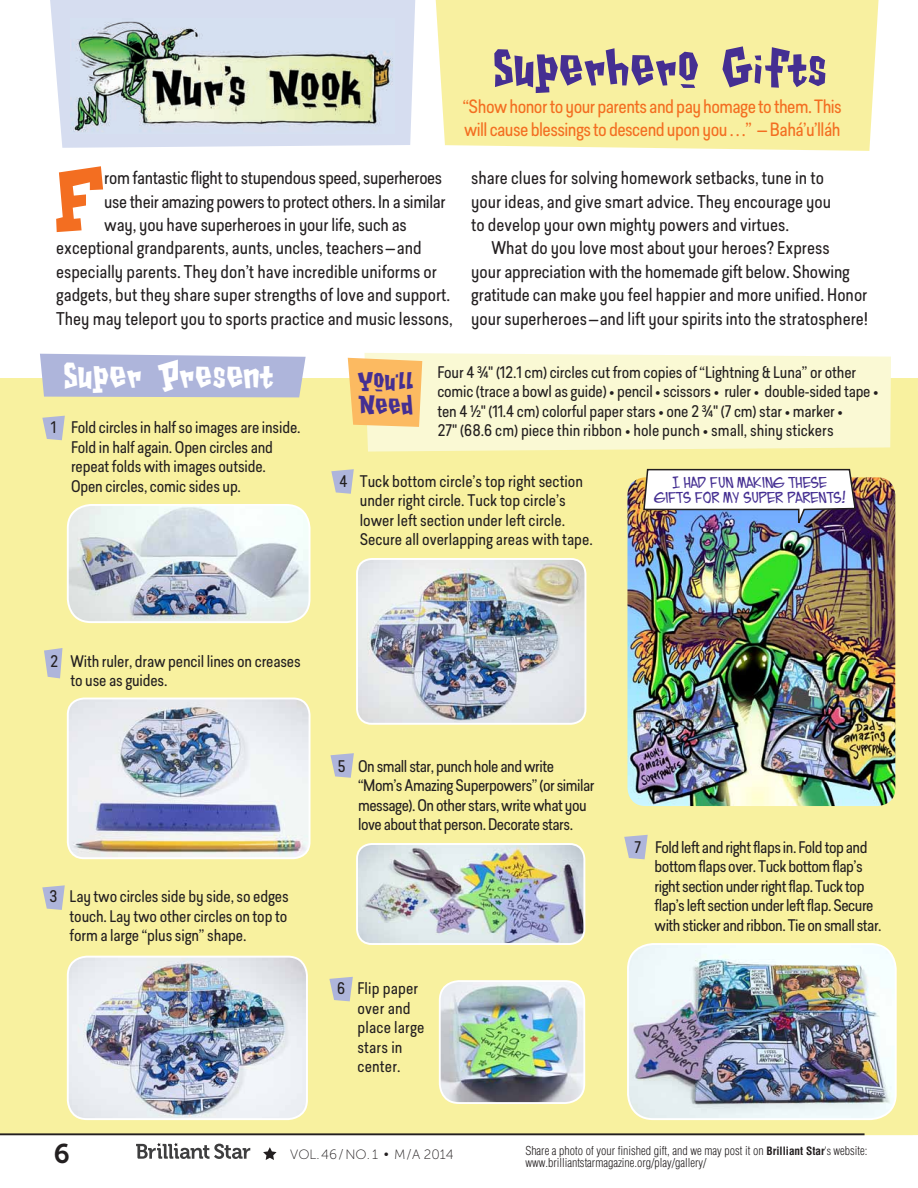
<style>
.page{position:relative;width:918px;height:1188px;background:#fff}
.page>*{position:absolute;margin:0;border:0;box-sizing:border-box;transform-origin:0 0}
.t1{font:92.1px "Playhouse";color:#f36e21}
.t2{font:58.5px "Playhouse";color:#452f92}
.t3{font:40.8px "Playhouse";color:#fff}
.t4{font:30px "Playhouse";color:#452f92}
.t5{font:27px "Museo 700";color:#231f20}
.t6{font:18px/22.5px "Predige Rounded";letter-spacing:-.03em;color:#f36e21}
.t7{font:17.25px/23.4px "Predige Rounded";color:#231f20}
.t8{font:17.25px "Predige Rounded";letter-spacing:-.02em;color:#231f20}
.t9{font:15.75px/19.5px "Predige Rounded";letter-spacing:-.01em;color:#231f20}
.t10{font:15.75px/19.5px "Predige Rounded";letter-spacing:-.03em;color:#231f20}
.t11{font:15.75px/19.5px "Predige Rounded";letter-spacing:.01em;color:#231f20}
.t12{font:15px/15px "Euro Comic";color:#452f92;text-align:center}
.t13{font:13.5px "Museo Sans 100";color:#231f20}
.t14{font:300 condensed 12px "Helvetica";color:#231f20}
.s1{font-weight:700;font-size:11.25px}
.s2{font-size:11.25px}
</style>
<div class="page">
<svg style="left:136px;top:1143px;width:114px;height:16px"></svg>
<div style="left:0;top:378px;width:918px;height:755px;background:#f8f19f"></div>
<div style="left:540px;top:443px;width:378px;height:692px;background:#f8f19f"></div>
<svg style="left:891px;top:391px;width:27px;height:52px"></svg>
<div style="left:435px;top:0;width:444px;height:151px;background:#f8f0a0"></div>
<svg style="left:330px;top:753px;width:24px;height:25px"></svg>
<svg style="left:331px;top:469px;width:23px;height:25px"></svg>
<svg style="left:50px;top:0;width:365px;height:148px;background:#dae0f1"></svg>
<img style="left:70px;top:18px;width:325px;height:115px">
<svg style="left:42px;top:416px;width:23px;height:24px"></svg>
<svg style="left:42px;top:885px;width:23px;height:25px"></svg>
<svg style="left:329px;top:977px;width:24px;height:24px"></svg>
<svg style="left:624px;top:835px;width:24px;height:24px"></svg>
<img style="left:68px;top:957px;width:239px;height:162px">
<div style="left:67px;top:956px;width:241px;height:164px;border:2px solid #fff;border-radius:19px"></div>
<img style="left:68px;top:505px;width:242px;height:117px">
<div style="left:67px;top:504px;width:244px;height:119px;border:2px solid #fff;border-radius:23px"></div>
<img style="left:440px;top:981px;width:144px;height:122px">
<div style="left:439px;top:980px;width:146px;height:124px;border:2px solid #fff;border-radius:19px"></div>
<img style="left:628px;top:944px;width:268px;height:175px">
<div style="left:627px;top:943px;width:270px;height:177px;border:2px solid #fff;border-radius:25px"></div>
<svg style="left:44px;top:648px;width:19px;height:30px"></svg>
<img style="left:68px;top:699px;width:242px;height:159px">
<div style="left:67px;top:698px;width:243px;height:161px;border:2px solid #fff;border-radius:16px"></div>
<img style="left:357px;top:559px;width:228px;height:165px">
<div style="left:356px;top:558px;width:230px;height:167px;border:2px solid #fff;border-radius:15px"></div>
<img style="left:357px;top:844px;width:227px;height:100px">
<div style="left:356px;top:843px;width:229px;height:102px;border:2px solid #fff;border-radius:15px"></div>
<div style="left:40px;top:354px;width:266px;height:43px;background:#aeb5db"></div>
<img style="left:627px;top:477px;width:268px;height:329px">
<div style="left:364px;top:353px;width:527px;height:99px;background:#faf9d4"></div>
<svg style="left:348px;top:358px;width:74px;height:69px;background:#fbbf69"></svg>
<img style="left:642px;top:468px;width:215px;height:63px">
<svg style="left:263px;top:1147px;width:14px;height:13px"></svg>
<hr style="left:0;top:1133px;width:865px;height:2px;background:#231f20">
<p class="t2" style="left:492px;top:31px;width:335px">Superhero Gifts</p>
<p class="t1" style="left:55px;top:143px;width:51px">F</p>
<p class="t8" style="left:104px;top:166px;width:339px">rom fantastic flight to stupendous speed, superheroes</p>
<p class="t8" style="left:104px;top:189px;width:343px">use their amazing powers to protect others. In a similar</p>
<p class="t7" style="left:104px;top:213px;width:304px">way, you have superheroes in your life, such as</p>
<p class="t7" style="left:56px;top:236px;width:367px">exceptional grandparents, aunts, uncles, teachers—and</p>
<p class="t7" style="left:56px;top:260px;width:382px">especially parents. They don’t have incredible uniforms or</p>
<p class="t7" style="left:56px;top:283px;width:396px">gadgets, but they share super strengths of love and support.</p>
<p class="t7" style="left:56px;top:306px;width:398px">They may teleport you to sports practice and music lessons,</p>
<p class="t6" style="left:463px;top:95px;width:381px">“Show honor to your parents and pay homage to them. This will cause blessings to descend upon you . . .” — Bahá’u’lláh</p>
<p class="t7" style="left:471px;top:166px;width:362px">share clues for solving homework setbacks, tune in to your ideas, and give smart advice. They encourage you to develop your own mighty powers and virtues.</p>
<p class="t7" style="left:471px;top:236px;width:399px;text-indent:20px">What do you love most about your heroes? Express<br>your appreciation with the homemade gift below. Showing gratitude can make you feel happier and more unified. Honor your superheroes—and lift your spirits into the stratosphere!</p>
<p class="t3" style="left:63px;top:349px;width:212px">Super Present</p>
<p class="t9" style="left:71px;top:417px;width:231px;text-indent:-20px">1 Fold circles in half so images are inside.<br>Fold in half again. Open circles and repeat folds with images outside.<br>Open circles, comic sides up.</p>
<p class="t4" style="left:358px;top:362px;width:57px">You'll</p>
<p class="t4" style="left:358px;top:386px;width:57px">Need</p>
<p class="t9" style="left:437px;top:362px;width:443px">Four 4 ¾" (12.1 cm) circles cut from copies of “Lightning &amp; Luna” or other comic (trace a bowl as guide) • pencil • scissors • ruler • double-sided tape • ten 4 ½" (11.4 cm) colorful paper stars • one 2 ¾" (7 cm) star • marker •<br>27" (68.6 cm) piece thin ribbon • hole punch • small, shiny stickers</p>
<p class="t9" style="left:360px;top:471px;width:235px;text-indent:-20px">4 Tuck bottom circle’s top right section under right circle. Tuck top circle’s lower left section under left circle.<br>Secure all overlapping areas with tape.</p>
<p class="t12" style="left:654px;top:474px;width:193px">I had fun making these gifts for my super parents!</p>
<p class="t9" style="left:70px;top:651px;width:232px;text-indent:-20px">2 With ruler, draw pencil lines on creases to use as guides.</p>
<p class="t9" style="left:70px;top:886px;width:221px;text-align:justify;text-indent:-20px">3 Lay two circles side by side, so edges touch. Lay two other circles on top to form a large “plus sign” shape.</p>
<p class="t10" style="left:358px;top:756px;width:238px;text-indent:-20px">5 On small star, punch hole and write “Mom’s Amazing Superpowers” (or similar message). On other stars, write what you love about that person. Decorate stars.</p>
<p class="t11" style="left:357px;top:978px;width:69px;text-indent:-20px">6 Flip paper over and place large stars in center.</p>
<p class="t10" style="left:655px;top:837px;width:229px;text-indent:-20px">7 Fold left and right flaps in. Fold top and bottom flaps over. Tuck bottom flap’s right section under right flap. Tuck top flap’s left section under left flap. Secure with sticker and ribbon. Tie on small star.</p>
<h3 class="t5" style="left:54px;top:1139px;width:17px">6</h3>
<p class="t13" style="left:290px;top:1147px;width:165px">VOL.46/NO. 1 • M/A 2014</p>
<p class="t14" style="left:525px;top:1143px;width:344px">Share a photo of your finished gift, and we may post it on <span class="s1">Brilliant Star</span><span class="s2">’s</span> website:</p>
<p class="t14" style="left:525px;top:1155px;width:183px">www.brilliantstarmagazine.org/play/gallery/</p>
</div>
